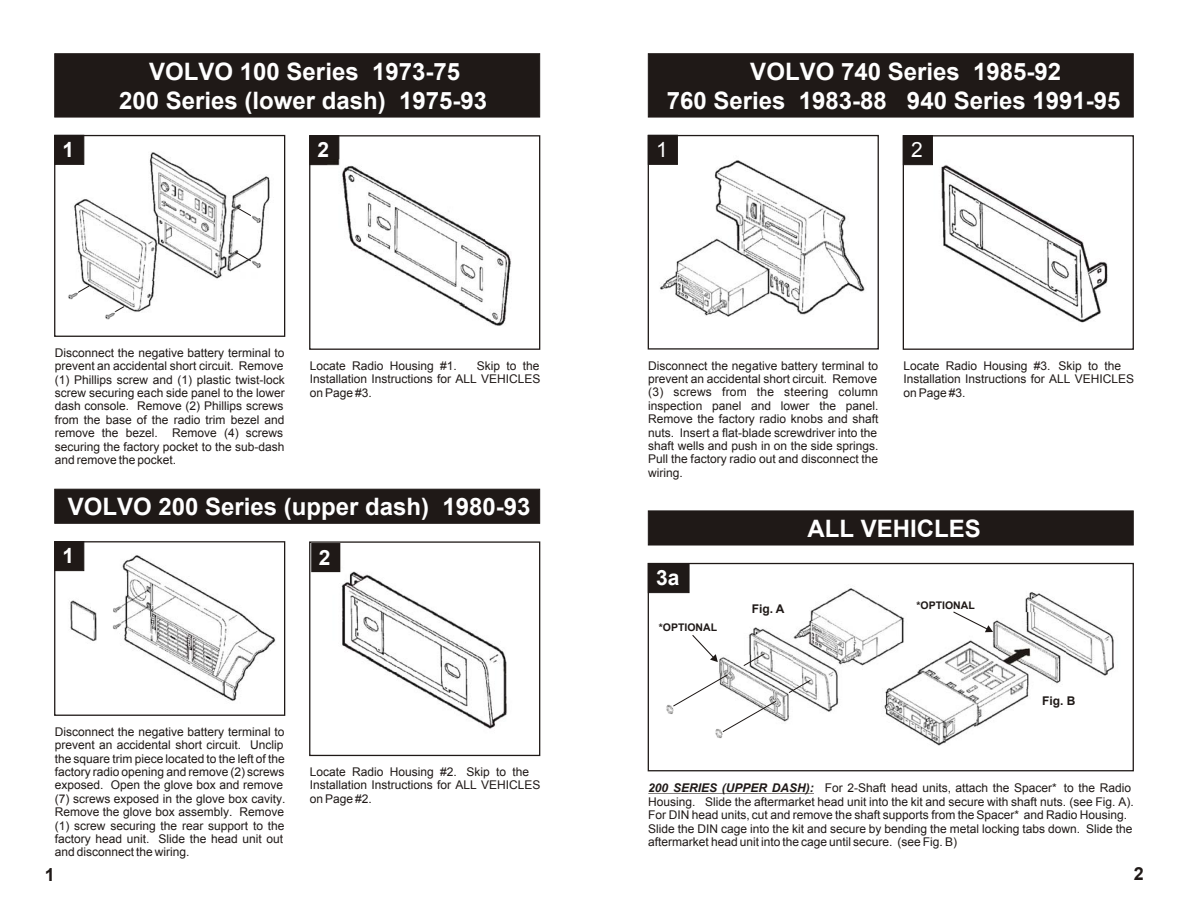
<style>
.page{position:relative;width:1188px;height:918px;background:#fff}
.page>*{position:absolute;margin:0;border:0;box-sizing:border-box;transform-origin:0 0}
.t1{font:700 24px/28.8px "Arial";color:#fff;text-align:center}
.t2{font:700 21px "Arial";color:#fff}
.t3{font:21px "Arial";color:#fff}
.t4{font:700 18px "Arial";color:#1f1917}
.t5{font:12px/13.4px "Arial";color:#1f1917}
.t6{font:700 12px "Arial";color:#1f1917}
.t7{font:700 10.5px "Arial";color:#1f1917}
.s1{font-weight:700;font-style:italic}
</style>
<div class="page">
<div style="left:55px;top:135px;width:29px;height:29px;background:#1f1917"></div>
<div style="left:55px;top:135px;width:29px;height:30px;border:1px solid #1f1917"></div>
<div style="left:648px;top:135px;width:29px;height:29px;background:#1f1917"></div>
<div style="left:648px;top:135px;width:30px;height:30px;border:1px solid #1f1917"></div>
<div style="left:55px;top:54px;width:485px;height:63px;background:#1f1917"></div>
<div style="left:648px;top:54px;width:485px;height:63px;background:#1f1917"></div>
<div style="left:54px;top:135px;width:231px;height:202px;border:1px solid #1f1917"></div>
<div style="left:648px;top:135px;width:231px;height:215px;border:1px solid #1f1917"></div>
<div style="left:310px;top:136px;width:29px;height:29px;background:#1f1917"></div>
<div style="left:310px;top:135px;width:29px;height:30px;border:1px solid #1f1917"></div>
<div style="left:903px;top:136px;width:29px;height:29px;background:#1f1917"></div>
<div style="left:903px;top:135px;width:30px;height:30px;border:1px solid #1f1917"></div>
<div style="left:309px;top:135px;width:231px;height:215px;border:1px solid #1f1917"></div>
<div style="left:903px;top:135px;width:231px;height:215px;border:1px solid #1f1917"></div>
<div style="left:55px;top:542px;width:29px;height:29px;background:#1f1917"></div>
<div style="left:55px;top:541px;width:29px;height:30px;border:1px solid #1f1917"></div>
<div style="left:55px;top:489px;width:485px;height:34px;background:#1f1917"></div>
<div style="left:55px;top:489px;width:485px;height:34px;border:1px solid #1f1917"></div>
<div style="left:54px;top:541px;width:231px;height:175px;border:1px solid #1f1917"></div>
<div style="left:309px;top:541px;width:231px;height:215px;border:1px solid #1f1917"></div>
<img style="left:70px;top:199px;width:85px;height:113px">
<img style="left:148px;top:152px;width:122px;height:129px">
<svg style="left:236px;top:207px;width:26px;height:16px"></svg>
<svg style="left:235px;top:251px;width:27px;height:17px"></svg>
<svg style="left:68px;top:285px;width:22px;height:14px"></svg>
<svg style="left:105px;top:306px;width:20px;height:14px"></svg>
<img style="left:115px;top:555px;width:161px;height:146px">
<img style="left:70px;top:600px;width:27px;height:42px">
<svg style="left:112px;top:622px;width:9px;height:7px"></svg>
<svg style="left:113px;top:606px;width:9px;height:7px"></svg>
<img style="left:714px;top:160px;width:151px;height:155px">
<img style="left:660px;top:236px;width:118px;height:81px">
<div style="left:648px;top:511px;width:485px;height:34px;background:#1f1917"></div>
<div style="left:648px;top:563px;width:486px;height:208px;border:1px solid #1f1917"></div>
<div style="left:648px;top:564px;width:41px;height:29px;background:#1f1917"></div>
<div style="left:648px;top:563px;width:41px;height:30px;border:1px solid #1f1917"></div>
<svg style="left:648px;top:793px;width:166px;height:1px"></svg>
<img style="left:810px;top:588px;width:94px;height:78px">
<img style="left:748px;top:621px;width:105px;height:91px">
<img style="left:719px;top:655px;width:74px;height:67px">
<svg style="left:743px;top:653px;width:22px;height:13px"></svg>
<svg style="left:788px;top:680px;width:23px;height:13px"></svg>
<svg style="left:666px;top:674px;width:111px;height:64px"></svg>
<svg style="left:692px;top:635px;width:26px;height:27px"></svg>
<img style="left:881px;top:636px;width:148px;height:110px">
<img style="left:1025px;top:592px;width:89px;height:84px">
<img style="left:987px;top:612px;width:79px;height:77px">
<img style="left:998px;top:646px;width:33px;height:19px">
<svg style="left:953px;top:611px;width:40px;height:21px"></svg>
<img style="left:327px;top:159px;width:184px;height:167px">
<svg style="left:368px;top:192px;width:118px;height:116px"></svg>
<img style="left:366px;top:190px;width:119px;height:115px">
<img style="left:321px;top:560px;width:186px;height:169px">
<img style="left:941px;top:165px;width:167px;height:158px">
<div style="left:311px;top:543px;width:29px;height:29px;background:#1f1917"></div>
<h1 class="t1" style="left:119px;top:57px;width:370px">VOLVO 100 Series 1973-75<br>200 Series (lower dash) 1975-93</h1>
<h1 class="t1" style="left:667px;top:57px;width:455px;text-align:left;text-indent:84px">VOLVO 740 Series 1985-92<br>760 Series 1983-88 940 Series 1991-95</h1>
<h2 class="t2" style="left:62px;top:138px;width:13px">1</h2>
<h2 class="t3" style="left:656px;top:138px;width:13px">1</h2>
<h2 class="t2" style="left:318px;top:138px;width:13px">2</h2>
<h2 class="t3" style="left:911px;top:138px;width:13px">2</h2>
<p class="t5" style="left:55px;top:346px;width:232px">Disconnect the negative battery terminal to prevent an accidental short circuit. Remove (1) Phillips screw and (1) plastic twist-lock screw securing each side panel to the lower dash console. Remove (2) Phillips screws from the base of the radio trim bezel and remove the bezel. Remove (4) screws securing the factory pocket to the sub-dash and remove the pocket.</p>
<p class="t5" style="left:648px;top:359px;width:232px;text-align:justify">Disconnect the negative battery terminal to prevent an accidental short circuit. Remove (3) screws from the steering column inspection panel and lower the panel.<br>Remove the factory radio knobs and shaft nuts. Insert a flat-blade screwdriver into the shaft wells and push in on the side springs.<br>Pull the factory radio out and disconnect the wiring.</p>
<p class="t5" style="left:310px;top:359px;width:232px;text-align:justify;text-indent:167px">Skip to the Installation Instructions for ALL VEHICLES on Page #3.</p>
<p class="t5" style="left:903px;top:359px;width:232px">Locate Radio Housing #3. Skip to the<br>Installation Instructions for ALL VEHICLES on Page #3.</p>
<p class="t5" style="left:310px;top:359px;width:149px">Locate Radio Housing #1.</p>
<h1 class="t1" style="left:68px;top:492px;width:464px">VOLVO 200 Series (upper dash) 1980-93</h1>
<h2 class="t2" style="left:62px;top:544px;width:13px">1</h2>
<h2 class="t2" style="left:319px;top:546px;width:13px">2</h2>
<p class="t5" style="left:55px;top:725px;width:232px">Disconnect the negative battery terminal to prevent an accidental short circuit. Unclip the square trim piece located to the left of the factory radio opening and remove (2) screws exposed. Open the glove box and remove (7) screws exposed in the glove box cavity.<br>Remove the glove box assembly. Remove (1) screw securing the rear support to the factory head unit. Slide the head unit out and disconnect the wiring.</p>
<h3 class="t4" style="left:45px;top:864px;width:12px">1</h3>
<p class="t5" style="left:310px;top:765px;width:232px">Locate Radio Housing #2. Skip to the<br>Installation Instructions for ALL VEHICLES on Page #2.</p>
<h2 class="t2" style="left:656px;top:566px;width:25px">3a</h2>
<p class="t7" style="left:659px;top:622px;width:60px">*OPTIONAL</p>
<h1 class="t1" style="left:807px;top:514px;width:175px">ALL VEHICLES</h1>
<p class="t6" style="left:752px;top:602px;width:34px">Fig. A</p>
<p class="t7" style="left:917px;top:599px;width:60px">*OPTIONAL</p>
<p class="t6" style="left:1042px;top:694px;width:35px">Fig. B</p>
<p class="t5" style="left:648px;top:781px;width:487px"><span class="s1">200 SERIES (UPPER DASH):</span> For 2-Shaft head units, attach the Spacer* to the Radio Housing. Slide the aftermarket head unit into the kit and secure with shaft nuts. (see Fig. A).<br>For DIN head units, cut and remove the shaft supports from the Spacer* and Radio Housing.<br>Slide the DIN cage into the kit and secure by bending the metal locking tabs down. Slide the aftermarket head unit into the cage until secure. (see Fig. B)</p>
<h3 class="t4" style="left:1134px;top:864px;width:12px">2</h3>
</div>
